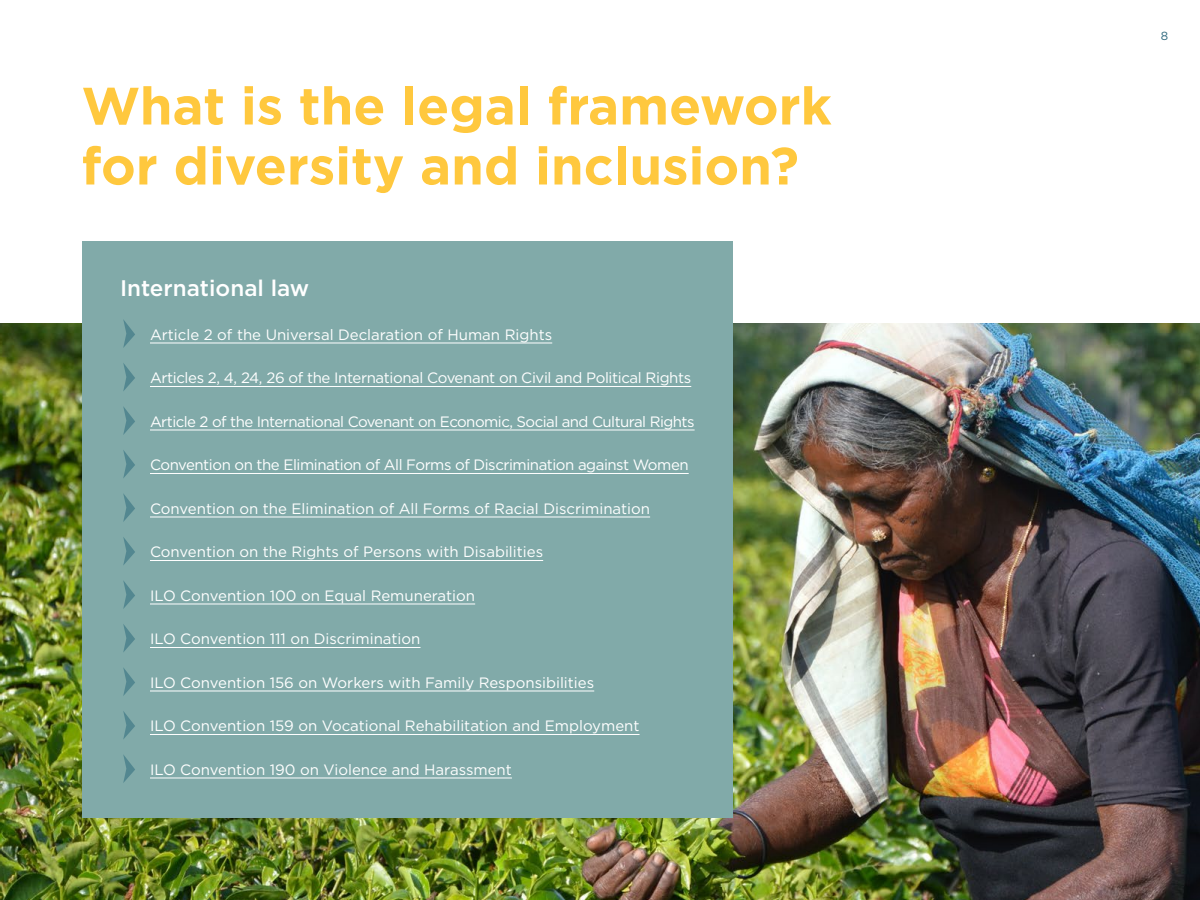
<style>
.page{position:relative;width:1200px;height:900px;background:#fff}
.page>*{position:absolute;margin:0;border:0;box-sizing:border-box;transform-origin:0 0}
.t1{font:700 52.5px/60px "Gotham";color:#ffc83e}
.t2{font:500 22.5px "Gotham";color:#fff}
.t3{font:15px "Gotham";color:#fff}
.t4{font:15px "Gotham";letter-spacing:-.025em;color:#fff}
.t5{font:15px "Gotham";letter-spacing:-.035em;color:#fff}
.t6{font:15px "Gotham";letter-spacing:-.03em;color:#fff}
.t7{font:11.85px "Gotham";color:#2d687d}
</style>
<div class="page">
<img style="left:0;top:323px;width:1200px;height:577px">
<div style="left:82px;top:241px;width:651px;height:577px;background:#81aaa9"></div>
<hr style="left:150px;top:343px;width:402px;height:1px;background:#fff">
<hr style="left:150px;top:386px;width:541px;height:1px;background:#fff">
<hr style="left:150px;top:430px;width:545px;height:1px;background:#fff">
<hr style="left:150px;top:473px;width:539px;height:1px;background:#fff">
<hr style="left:150px;top:517px;width:500px;height:1px;background:#fff">
<hr style="left:150px;top:560px;width:393px;height:1px;background:#fff">
<hr style="left:150px;top:604px;width:325px;height:1px;background:#fff">
<hr style="left:150px;top:647px;width:271px;height:1px;background:#fff">
<hr style="left:150px;top:691px;width:444px;height:1px;background:#fff">
<hr style="left:150px;top:734px;width:490px;height:1px;background:#fff">
<hr style="left:150px;top:778px;width:362px;height:1px;background:#fff">
<svg style="left:123px;top:319px;width:12px;height:29px"></svg>
<svg style="left:123px;top:363px;width:12px;height:28px"></svg>
<svg style="left:123px;top:406px;width:12px;height:29px"></svg>
<svg style="left:123px;top:450px;width:12px;height:28px"></svg>
<svg style="left:123px;top:493px;width:12px;height:29px"></svg>
<svg style="left:123px;top:537px;width:12px;height:28px"></svg>
<svg style="left:123px;top:668px;width:12px;height:28px"></svg>
<svg style="left:123px;top:711px;width:12px;height:28px"></svg>
<svg style="left:123px;top:755px;width:12px;height:28px"></svg>
<svg style="left:123px;top:624px;width:12px;height:28px"></svg>
<svg style="left:123px;top:581px;width:12px;height:28px"></svg>
<h1 class="t1" style="left:81px;top:76px;width:752px">What is the legal framework for diversity and inclusion?</h1>
<h2 class="t2" style="left:120px;top:274px;width:191px">International law</h2>
<p class="t3" style="left:150px;top:325px;width:404px">Article 2 of the Universal Declaration of Human Rights</p>
<p class="t4" style="left:150px;top:369px;width:543px">Articles 2, 4, 24, 26 of the International Covenant on Civil and Political Rights</p>
<p class="t5" style="left:150px;top:412px;width:546px">Article 2 of the International Covenant on Economic, Social and Cultural Rights</p>
<p class="t6" style="left:150px;top:456px;width:540px">Convention on the Elimination of All Forms of Discrimination against Women</p>
<p class="t3" style="left:150px;top:499px;width:502px">Convention on the Elimination of All Forms of Racial Discrimination</p>
<p class="t3" style="left:150px;top:543px;width:395px">Convention on the Rights of Persons with Disabilities</p>
<p class="t3" style="left:150px;top:586px;width:327px">ILO Convention 100 on Equal Remuneration</p>
<p class="t3" style="left:150px;top:630px;width:272px">ILO Convention 111 on Discrimination</p>
<p class="t3" style="left:150px;top:673px;width:446px">ILO Convention 156 on Workers with Family Responsibilities</p>
<p class="t3" style="left:150px;top:717px;width:491px">ILO Convention 159 on Vocational Rehabilitation and Employment</p>
<p class="t3" style="left:150px;top:760px;width:363px">ILO Convention 190 on Violence and Harassment</p>
<p class="t7" style="left:1161px;top:28px;width:9px">8</p>
</div>
